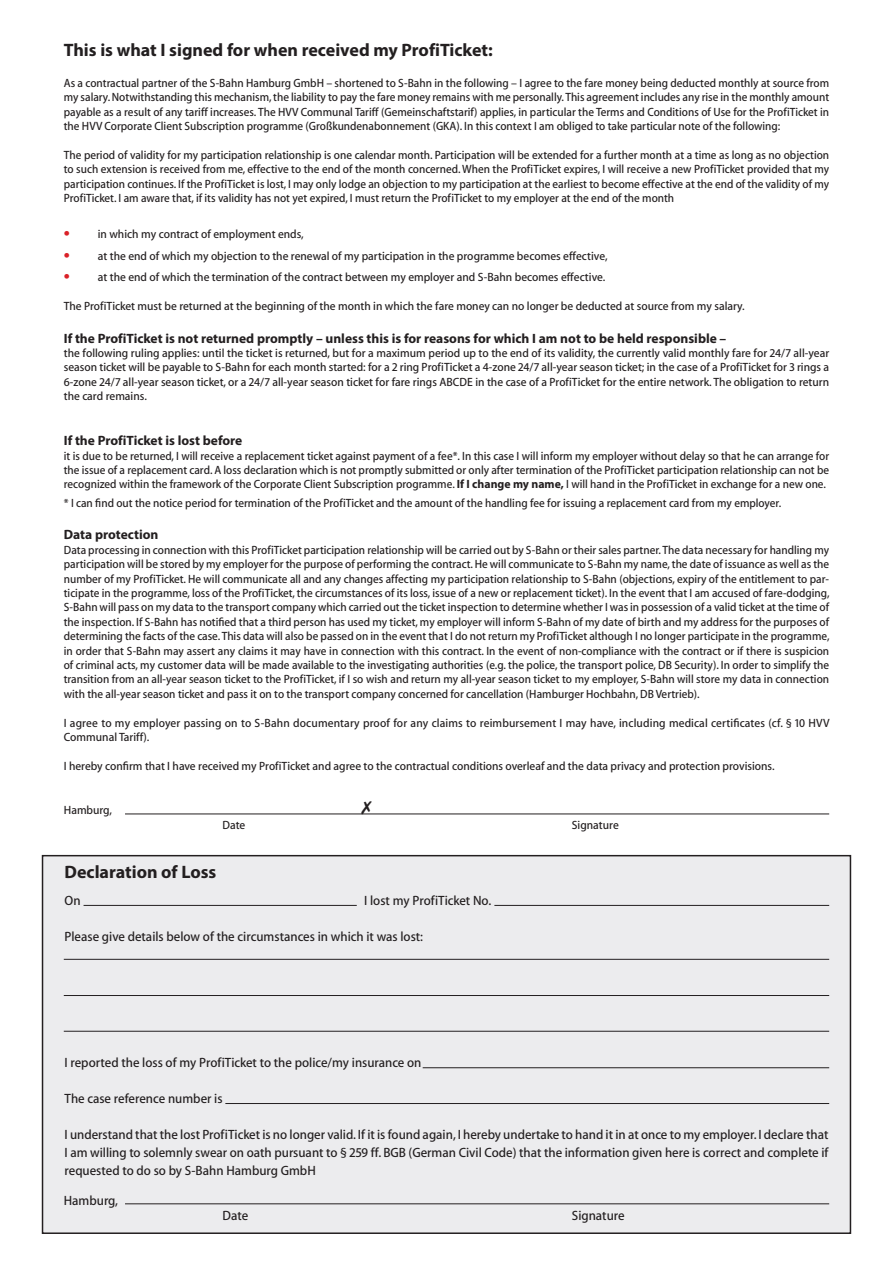
<style>
.page{position:relative;width:893px;height:1263px;background:#fff}
.page>*{position:absolute;margin:0;border:0;box-sizing:border-box;transform-origin:0 0}
.t1{font:700 18px "Myriad Pro";color:#231f20}
.t2{font:300 13.5px/18px "Myriad MM";color:#231f20;text-align:justify}
.t3{font:700 13.5px "Myriad Pro";color:#231f20}
.t4{font:300 12px/14.4px "Myriad MM";color:#231f20;text-align:justify}
.s1{font-family:"Myriad Pro";font-weight:700;font-size:18px;color:#da2128}
.s2{font-family:"Myriad Pro";font-weight:700}
</style>
<div class="page">
<hr style="left:125px;top:813px;width:704px;height:1px;background:#231f20">
<div style="left:43px;top:856px;width:807px;height:377px;background:#ececee"></div>
<div style="left:42px;top:855px;width:809px;height:379px;border:2px solid #231f20"></div>
<hr style="left:125px;top:1203px;width:704px;height:1px;background:#231f20">
<hr style="left:84px;top:905px;width:273px;height:1px;background:#231f20">
<hr style="left:494px;top:905px;width:335px;height:1px;background:#231f20">
<hr style="left:64px;top:959px;width:765px;height:1px;background:#231f20">
<hr style="left:64px;top:995px;width:765px;height:1px;background:#231f20">
<hr style="left:64px;top:1031px;width:765px;height:1px;background:#231f20">
<hr style="left:423px;top:1067px;width:406px;height:1px;background:#231f20">
<hr style="left:225px;top:1103px;width:604px;height:1px;background:#231f20">
<h1 class="t1" style="left:64px;top:38px;width:431px">This is what I signed for when received my Prof iTicket:</h1>
<p class="t4" style="left:64px;top:76px;width:767px">As a contractual partner of the S-Bahn Hamburg GmbH – shortened to S-Bahn in the following – I agree to the fare money being deducted monthly at source from my salary. Notwithstanding this mechanism, the liability to pay the fare money remains with me personally. This agreement includes any rise in the monthly amount payable as a result of any tariff increases. The HVV Communal Tariff (Gemeinschaftstarif) applies, in particular the Terms and Conditions of Use for the ProfiTicket in the HVV Corporate Client Subscription programme (Großkundenabonnement (GKA). In this context I am obliged to take particular note of the following:</p>
<p class="t4" style="left:64px;top:148px;width:767px">The period of validity for my participation relationship is one calendar month. Participation will be extended for a further month at a time as long as no objection to such extension is received from me, effective to the end of the month concerned. When the ProfiTicket expires, I will receive a new ProfiTicket provided that my participation continues. If the ProfiTicket is lost, I may only lodge an objection to my participation at the earliest to become effective at the end of the validity of my ProfiTicket. I am aware that, if its validity has not yet expired, I must return the ProfiTicket to my employer at the end of the month</p>
<p class="t4" style="left:64px;top:227px;width:242px"><span class="s1">•</span> in which my contract of employment ends,</p>
<p class="t4" style="left:64px;top:249px;width:545px"><span class="s1">•</span> at the end of which my objection to the renewal of my participation in the programme becomes effective,</p>
<p class="t4" style="left:64px;top:271px;width:543px"><span class="s1">•</span> at the end of which the termination of the contract between my employer and S-Bahn becomes effective.</p>
<p class="t4" style="left:64px;top:299px;width:682px">The ProfiTicket must be returned at the beginning of the month in which the fare money can no longer be deducted at source from my salary.</p>
<p class="t3" style="left:64px;top:329px;width:664px">If the Prof iTicket is not returned promptly – unless this is for reasons for which I am not to be held responsible –</p>
<p class="t4" style="left:64px;top:346px;width:767px">the following ruling applies: until the ticket is returned, but for a maximum period up to the end of its validity, the currently valid monthly fare for 24/7 all-year season ticket will be payable to S-Bahn for each month started: for a 2 ring ProfiTicket a 4-zone 24/7 all-year season ticket; in the case of a ProfiTicket for 3 rings a 6-zone 24/7 all-year season ticket, or a 24/7 all-year season ticket for fare rings ABCDE in the case of a ProfiTicket for the entire network. The obligation to return the card remains.</p>
<p class="t3" style="left:64px;top:432px;width:180px">If the Prof iTicket is lost before</p>
<p class="t4" style="left:64px;top:449px;width:767px">it is due to be returned, I will receive a replacement ticket against payment of a fee*. In this case I will inform my employer without delay so that he can arrange for the issue of a replacement card. A loss declaration which is not promptly submitted or only after termination of the ProfiTicket participation relationship can not be recognized within the framework of the Corporate Client Subscription programme. <span class="s2">If I change my name,</span> I will hand in the ProfiTicket in exchange for a new one.</p>
<p class="t4" style="left:64px;top:496px;width:719px">* I can find out the notice period for termination of the ProfiTicket and the amount of the handling fee for issuing a replacement card from my employer.</p>
<p class="t3" style="left:64px;top:526px;width:96px">Data protection</p>
<p class="t4" style="left:64px;top:543px;width:767px">Data processing in connection with this ProfiTicket participation relationship will be carried out by S-Bahn or their sales partner. The data necessary for handling my participation will be stored by my employer for the purpose of performing the contract. He will communicate to S-Bahn my name, the date of issuance as well as the number of my ProfiTicket. He will communicate all and any changes affecting my participation relationship to S-Bahn (objections, expiry of the entitlement to par&shy;ticipate in the programme, loss of the ProfiTicket, the circumstances of its loss, issue of a new or replacement ticket). In the event that I am accused of fare-dodging, S-Bahn will pass on my data to the transport company which carried out the ticket inspection to determine whether I was in possession of a valid ticket at the time of the inspection. If S-Bahn has notified that a third person has used my ticket, my employer will inform S-Bahn of my date of birth and my address for the purposes of determining the facts of the case. This data will also be passed on in the event that I do not return my ProfiTicket although I no longer participate in the programme, in order that S-Bahn may assert any claims it may have in connection with this contract. In the event of non-compliance with the contract or if there is suspicion of criminal acts, my customer data will be made available to the investigating authorities (e.g. the police, the transport police, DB Security). In order to simplify the transition from an all-year season ticket to the ProfiTicket, if I so wish and return my all-year season ticket to my employer, S-Bahn will store my data in connection with the all-year season ticket and pass it on to the transport company concerned for cancellation (Hamburger Hochbahn, DB Vertrieb).</p>
<p class="t4" style="left:64px;top:716px;width:767px">I agree to my employer passing on to S-Bahn documentary proof for any claims to reimbursement I may have, including medical certificates (cf. § 10 HVV<br>Communal Tariff).</p>
<p class="t4" style="left:64px;top:759px;width:712px">I hereby confirm that I have received my ProfiTicket and agree to the contractual conditions overleaf and the data privacy and protection provisions.</p>
<p class="t4" style="left:64px;top:803px;width:50px">Hamburg,</p>
<p class="t4" style="left:222px;top:818px;width:24px">Date</p>
<p class="t4" style="left:572px;top:818px;width:48px">Signature</p>
<h1 class="t1" style="left:65px;top:861px;width:153px">Declaration of Loss</h1>
<p class="t2" style="left:65px;top:892px;width:18px">On</p>
<p class="t2" style="left:364px;top:892px;width:129px">I lost my ProfiTicket No.</p>
<p class="t2" style="left:65px;top:928px;width:360px">Please give details below of the circumstances in which it was lost:</p>
<p class="t2" style="left:65px;top:1054px;width:358px">I reported the loss of my ProfiTicket to the police/my insurance on</p>
<p class="t2" style="left:65px;top:1090px;width:160px">The case reference number is</p>
<p class="t2" style="left:65px;top:1126px;width:765px">I understand that the lost ProfiTicket is no longer valid. If it is found again, I hereby undertake to hand it in at once to my employer. I declare that I am willing to solemnly swear on oath pursuant to § 259 ff. BGB (German Civil Code) that the information given here is correct and complete if requested to do so by S-Bahn Hamburg GmbH</p>
<p class="t2" style="left:64px;top:1192px;width:56px">Hamburg,</p>
<p class="t2" style="left:222px;top:1206px;width:27px">Date</p>
<p class="t2" style="left:572px;top:1206px;width:54px">Signature</p>
</div>
